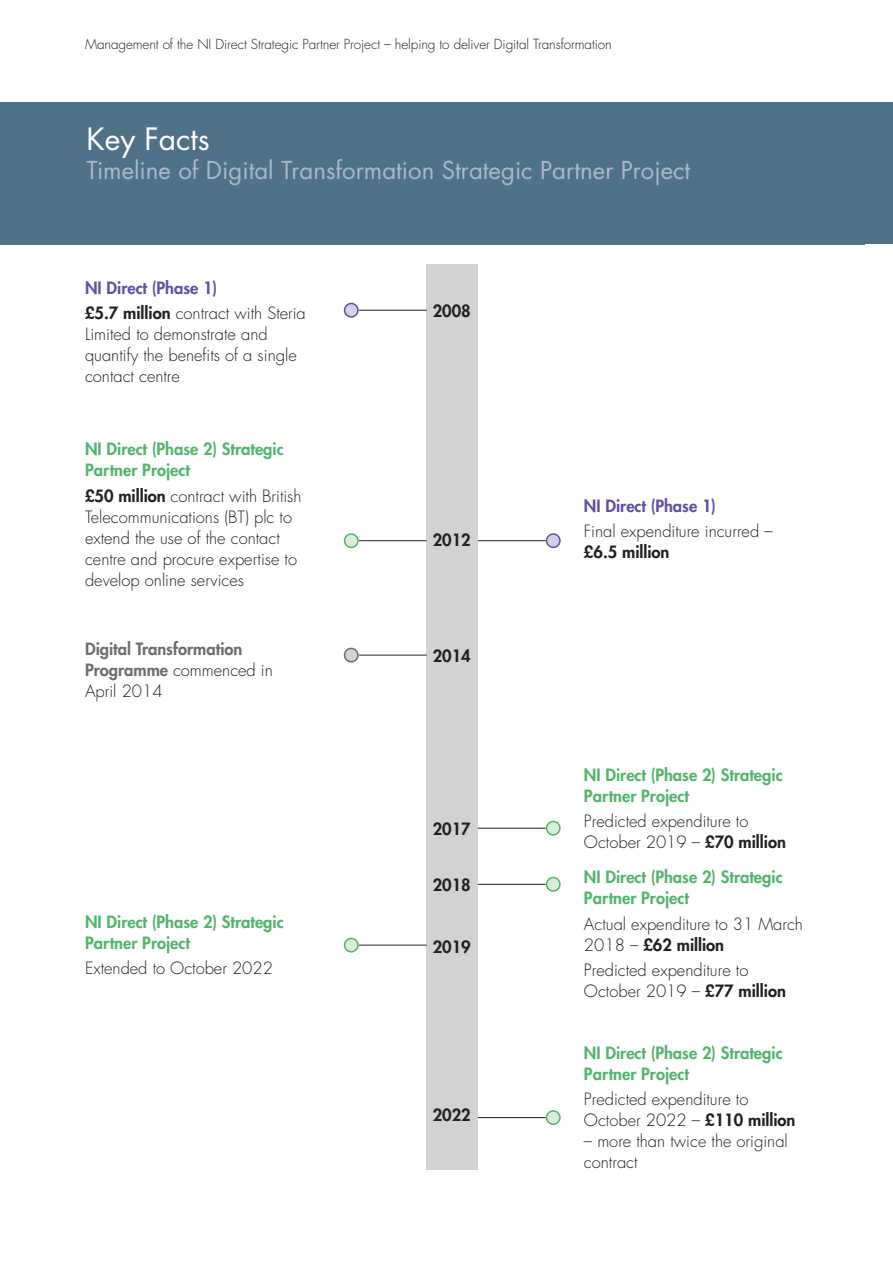
<style>
.page{position:relative;width:893px;height:1263px;background:#fff}
.page>*{position:absolute;margin:0;border:0;box-sizing:border-box;transform-origin:0 0}
.Banner_Heading_White{font:30px "Futura";color:#fff}
.Banner_Heading_pale{font:24px "Futura";color:#aab9c8}
.Body_copy{font:300 16.5px/21px "Futura";color:#231f20}
.Body_copy-2{font:800 16.5px/21px "Futura";color:#52b56c}
.Body_copy-3{font:800 16.5px/21px "Futura";color:#6c6d70}
.Body_copy-4{font:800 16.5px "Futura";color:#6350a1}
.Body_copy-5{font:800 16.5px "Futura";color:#231f20}
.t1{font:300 13.5px "Futura";letter-spacing:-.005em;color:#231f20}
.s1{font-weight:800}
.s2{font-weight:300;color:#231f20}
</style>
<div class="page">
<div style="left:0;top:102px;width:893px;height:142px;background:#4f7289"></div>
<div style="left:427px;top:264px;width:51px;height:905px;background:#d1d2d4"></div>
<hr style="left:359px;top:310px;width:68px;height:1px;background:#231f20">
<div style="left:345px;top:303px;width:13px;height:14px;background:#d4cfe7;border-radius:50%"></div>
<div style="left:344px;top:303px;width:15px;height:15px;border:2px solid #6350a1;border-radius:50%"></div>
<hr style="left:478px;top:540px;width:68px;height:1px;background:#231f20">
<div style="left:546px;top:534px;width:14px;height:13px;background:#d4cfe7;border-radius:50%"></div>
<div style="left:546px;top:533px;width:15px;height:15px;border:2px solid #6350a1;border-radius:50%"></div>
<hr style="left:359px;top:540px;width:68px;height:1px;background:#231f20">
<div style="left:345px;top:534px;width:13px;height:13px;background:#dcecdb;border-radius:50%"></div>
<div style="left:344px;top:533px;width:15px;height:15px;border:2px solid #52b56c;border-radius:50%"></div>
<hr style="left:359px;top:945px;width:68px;height:1px;background:#231f20">
<div style="left:345px;top:938px;width:13px;height:14px;background:#dcecdb;border-radius:50%"></div>
<div style="left:344px;top:938px;width:15px;height:14px;border:2px solid #52b56c;border-radius:50%"></div>
<hr style="left:478px;top:1117px;width:68px;height:1px;background:#231f20">
<div style="left:546px;top:1111px;width:14px;height:13px;background:#dcecdb;border-radius:50%"></div>
<div style="left:546px;top:1110px;width:15px;height:15px;border:2px solid #52b56c;border-radius:50%"></div>
<hr style="left:478px;top:884px;width:68px;height:1px;background:#231f20">
<div style="left:546px;top:878px;width:14px;height:13px;background:#dcecdb;border-radius:50%"></div>
<div style="left:546px;top:877px;width:15px;height:15px;border:2px solid #52b56c;border-radius:50%"></div>
<hr style="left:478px;top:828px;width:68px;height:1px;background:#231f20">
<div style="left:546px;top:821px;width:14px;height:14px;background:#dcecdb;border-radius:50%"></div>
<div style="left:546px;top:821px;width:15px;height:15px;border:2px solid #52b56c;border-radius:50%"></div>
<hr style="left:359px;top:655px;width:68px;height:1px;background:#231f20">
<div style="left:345px;top:648px;width:13px;height:14px;background:#d1d2d4;border-radius:50%"></div>
<div style="left:344px;top:648px;width:15px;height:14px;border:2px solid #6c6d70;border-radius:50%"></div>
<p class="t1" style="left:85px;top:35px;width:528px">Management of the NI Direct Strategic Partner Project – helping to deliver Digital Transformation</p>
<p class="Banner_Heading_White" style="left:86px;top:120px;width:125px">Key Facts</p>
<p class="Banner_Heading_pale" style="left:86px;top:154px;width:605px">Timeline of Digital Transformation Strategic Partner Project</p>
<p class="Body_copy-4" style="left:85px;top:277px;width:134px">NI Direct (Phase 1)</p>
<p class="Body_copy" style="left:85px;top:303px;width:222px"><span class="s1">£5.7 million</span> contract with Steria<br>Limited to demonstrate and quantify the benefits of a single contact centre</p>
<p class="Body_copy-2" style="left:85px;top:439px;width:200px">NI Direct (Phase 2) Strategic<br>Partner Project</p>
<p class="Body_copy" style="left:85px;top:485px;width:218px"><span class="s1">£50 million</span> contract with British<br>Telecommunications (BT) plc to extend the use of the contact centre and procure expertise to develop online services</p>
<p class="Body_copy-3" style="left:85px;top:639px;width:189px">Digital Transformation<br>Programme <span class="s2">commenced in<br>April 2014</span></p>
<p class="Body_copy-2" style="left:85px;top:911px;width:200px">NI Direct (Phase 2) Strategic<br>Partner Project</p>
<p class="Body_copy" style="left:85px;top:958px;width:189px">Extended to October 2022</p>
<p class="Body_copy-5" style="left:433px;top:301px;width:40px">2008</p>
<p class="Body_copy-5" style="left:433px;top:530px;width:40px">2012</p>
<p class="Body_copy-5" style="left:433px;top:646px;width:40px">2014</p>
<p class="Body_copy-5" style="left:433px;top:818px;width:40px">2017</p>
<p class="Body_copy-5" style="left:433px;top:875px;width:40px">2018</p>
<p class="Body_copy-5" style="left:433px;top:937px;width:40px">2019</p>
<p class="Body_copy-5" style="left:433px;top:1105px;width:40px">2022</p>
<p class="Body_copy-4" style="left:584px;top:495px;width:134px">NI Direct (Phase 1)</p>
<p class="Body_copy" style="left:584px;top:521px;width:190px">Final expenditure incurred – <span class="s1">£6.5 million</span></p>
<p class="Body_copy-2" style="left:584px;top:764px;width:200px">NI Direct (Phase 2) Strategic<br>Partner Project</p>
<p class="Body_copy" style="left:584px;top:811px;width:203px">Predicted expenditure to<br>October 2019 – <span class="s1">£70 million</span></p>
<p class="Body_copy-2" style="left:584px;top:867px;width:200px">NI Direct (Phase 2) Strategic<br>Partner Project</p>
<p class="Body_copy" style="left:584px;top:913px;width:220px">Actual expenditure to 31 March<br>2018 – <span class="s1">£62 million</span></p>
<p class="Body_copy" style="left:584px;top:960px;width:203px">Predicted expenditure to<br>October 2019 – <span class="s1">£77 million</span></p>
<p class="Body_copy-2" style="left:584px;top:1042px;width:200px">NI Direct (Phase 2) Strategic<br>Partner Project</p>
<p class="Body_copy" style="left:584px;top:1089px;width:213px">Predicted expenditure to<br>October 2022 – <span class="s1">£110 million</span></p>
<p class="Body_copy" style="left:584px;top:1131px;width:205px">– more than twice the original contract</p>
</div>
